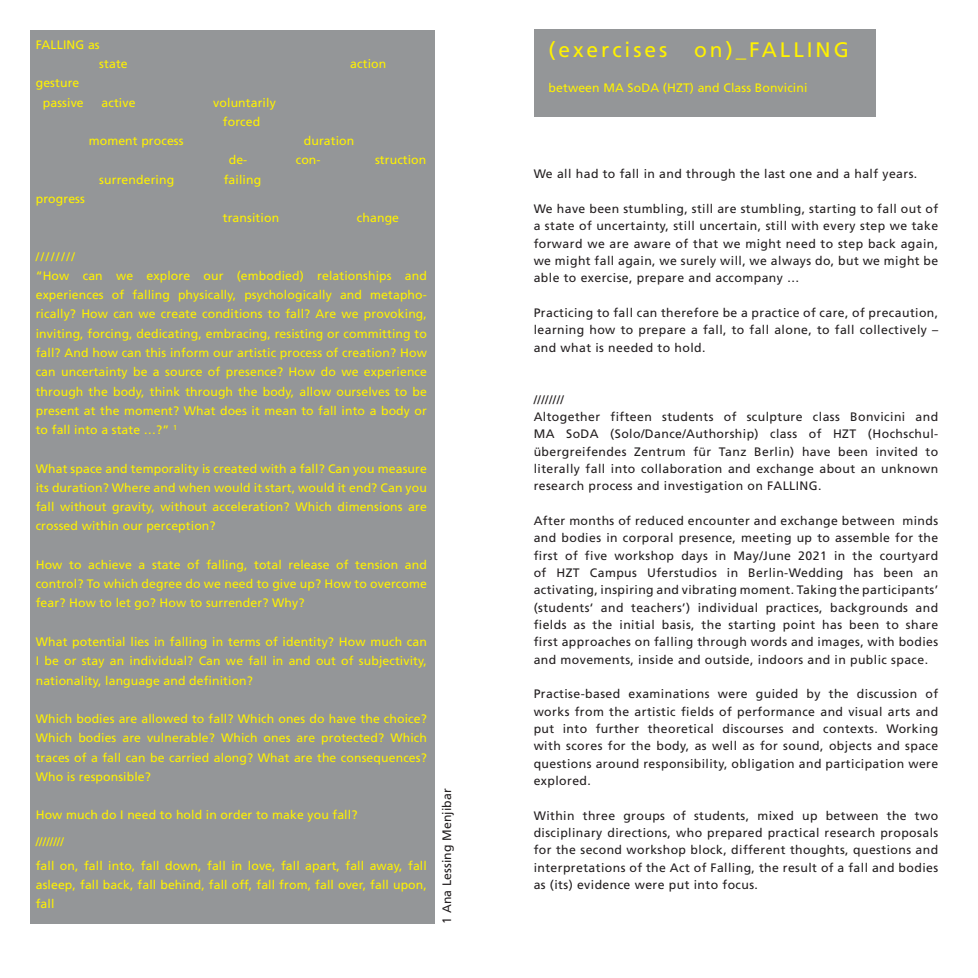
<style>
.page{position:relative;width:978px;height:978px;background:#fff}
.page>*{position:absolute;margin:0;border:0;box-sizing:border-box;transform-origin:0 0}
.t1{font:21px "Frutiger";letter-spacing:.14em;color:#fff200}
.t2{font:12.25px/17.3px "Frutiger";letter-spacing:.035em;color:#231f20;text-align:justify}
.t3{font:12.25px/19.2px "Frutiger";letter-spacing:.01em;color:#fff200;text-align:justify}
.t4{font:12.25px "Frutiger";letter-spacing:.01em;color:#231f20}
</style>
<div class="page">
<div style="left:30px;top:30px;width:404px;height:893px;background:#949698"></div>
<div style="left:533px;top:30px;width:342px;height:87px;background:#949698"></div>
<p class="t3" style="left:99px;top:35px;width:30px;text-indent:-64px">FALLING as state</p>
<p class="t3" style="left:350px;top:54px;width:38px">action</p>
<p class="t3" style="left:36px;top:73px;width:49px;text-align:center">gesture passive</p>
<p class="t3" style="left:101px;top:93px;width:35px">active</p>
<p class="t3" style="left:213px;top:93px;width:64px;text-align:center">voluntarily forced</p>
<p class="t3" style="left:89px;top:131px;width:96px">moment process</p>
<p class="t3" style="left:304px;top:131px;width:52px">duration</p>
<p class="t3" style="left:229px;top:150px;width:20px">de-</p>
<p class="t3" style="left:296px;top:150px;width:26px">con-</p>
<p class="t3" style="left:375px;top:150px;width:53px">struction</p>
<p class="t3" style="left:99px;top:170px;width:76px">surrendering</p>
<p class="t3" style="left:224px;top:170px;width:39px">failing</p>
<p class="t3" style="left:36px;top:189px;width:51px">progress</p>
<p class="t3" style="left:223px;top:208px;width:58px">transition</p>
<p class="t3" style="left:357px;top:208px;width:44px">change</p>
<p class="t3" style="left:36px;top:247px;width:392px;text-align:left">////////<br>“How can we explore our (embodied) relationships and experiences of falling physically, psychologically and metapho&shy;rically? How can we create conditions to fall? Are we provoking, inviting, forcing, dedicating, embracing, resisting or committing to fall? And how can this inform our artistic process of creation? How can uncertainty be a source of presence? How do we experience through the body, think through the body, allow ourselves to be present at the moment? What does it mean to fall into a body or to fall into a state …?” <sup>1</sup></p>
<p class="t3" style="left:36px;top:458px;width:392px">What space and temporality is created with a fall? Can you measure its duration? Where and when would it start, would it end? Can you fall without gravity, without acceleration? Which dimensions are crossed within our perception?</p>
<p class="t3" style="left:36px;top:555px;width:392px">How to achieve a state of falling, total release of tension and control? To which degree do we need to give up? How to overcome fear? How to let go? How to surrender? Why?</p>
<p class="t3" style="left:36px;top:632px;width:392px">What potential lies in falling in terms of identity? How much can I be or stay an individual? Can we fall in and out of subjectivity, nationality, language and definition?</p>
<p class="t3" style="left:36px;top:709px;width:392px">Which bodies are allowed to fall? Which ones do have the choice?<br>Which bodies are vulnerable? Which ones are protected? Which traces of a fall can be carried along? What are the consequences?<br>Who is responsible?</p>
<p class="t3" style="left:36px;top:801px;width:323px;line-height:26.2px">How much do I need to hold in order to make you fall? ////////</p>
<p class="t3" style="left:36px;top:855px;width:392px">fall on, fall into, fall down, fall in love, fall apart, fall away, fall asleep, fall back, fall behind, fall off, fall from, fall over, fall upon, fall</p>
<p class="t4" style="left:439px;top:923px;width:137px;rotate:-90deg">1 Ana Lessing Menjibar</p>
<h1 class="t1" style="left:548px;top:37px;width:120px">(exercises</h1>
<h1 class="t1" style="left:694px;top:37px;width:156px">on)_FALLING</h1>
<p class="t3" style="left:548px;top:78px;width:260px">between MA SoDA (HZT) and Class Bonvicini</p>
<p class="t2" style="left:533px;top:165px;width:385px">We all had to fall in and through the last one and a half years.</p>
<p class="t2" style="left:533px;top:200px;width:406px">We have been stumbling, still are stumbling, starting to fall out of a state of uncertainty, still uncertain, still with every step we take forward we are aware of that we might need to step back again, we might fall again, we surely will, we always do, but we might be able to exercise, prepare and accompany …</p>
<p class="t2" style="left:533px;top:304px;width:406px">Practicing to fall can therefore be a practice of care, of precaution, learning how to prepare a fall, to fall alone, to fall collectively – and what is needed to hold.</p>
<p class="t2" style="left:533px;top:391px;width:406px;text-align:left">////////<br>Altogether fifteen students of sculpture class Bonvicini and MA SoDA (Solo/Dance/Authorship) class of HZT (Hochschul&shy;übergreifendes Zentrum für Tanz Berlin) have been invited to literally fall into collaboration and exchange about an unknown research process and investigation on FALLING.</p>
<p class="t2" style="left:533px;top:512px;width:406px">After months of reduced encounter and exchange between minds and bodies in corporal presence, meeting up to assemble for the first of five workshop days in May/June 2021 in the courtyard of HZT Campus Uferstudios in Berlin-Wedding has been an activating, inspiring and vibrating moment. Taking the participants’ (students‘ and teachers’) individual practices, backgrounds and fields as the initial basis, the starting point has been to share first approaches on falling through words and images, with bodies and movements, inside and outside, indoors and in public space.</p>
<p class="t2" style="left:533px;top:685px;width:406px">Practise-based examinations were guided by the discussion of works from the artistic fields of performance and visual arts and put into further theoretical discourses and contexts. Working with scores for the body, as well as for sound, objects and space questions around responsibility, obligation and participation were explored.</p>
<p class="t2" style="left:533px;top:806px;width:406px">Within three groups of students, mixed up between the two disciplinary directions, who prepared practical research proposals for the second workshop block, different thoughts, questions and interpretations of the Act of Falling, the result of a fall and bodies as (its) evidence were put into focus.</p>
</div>
